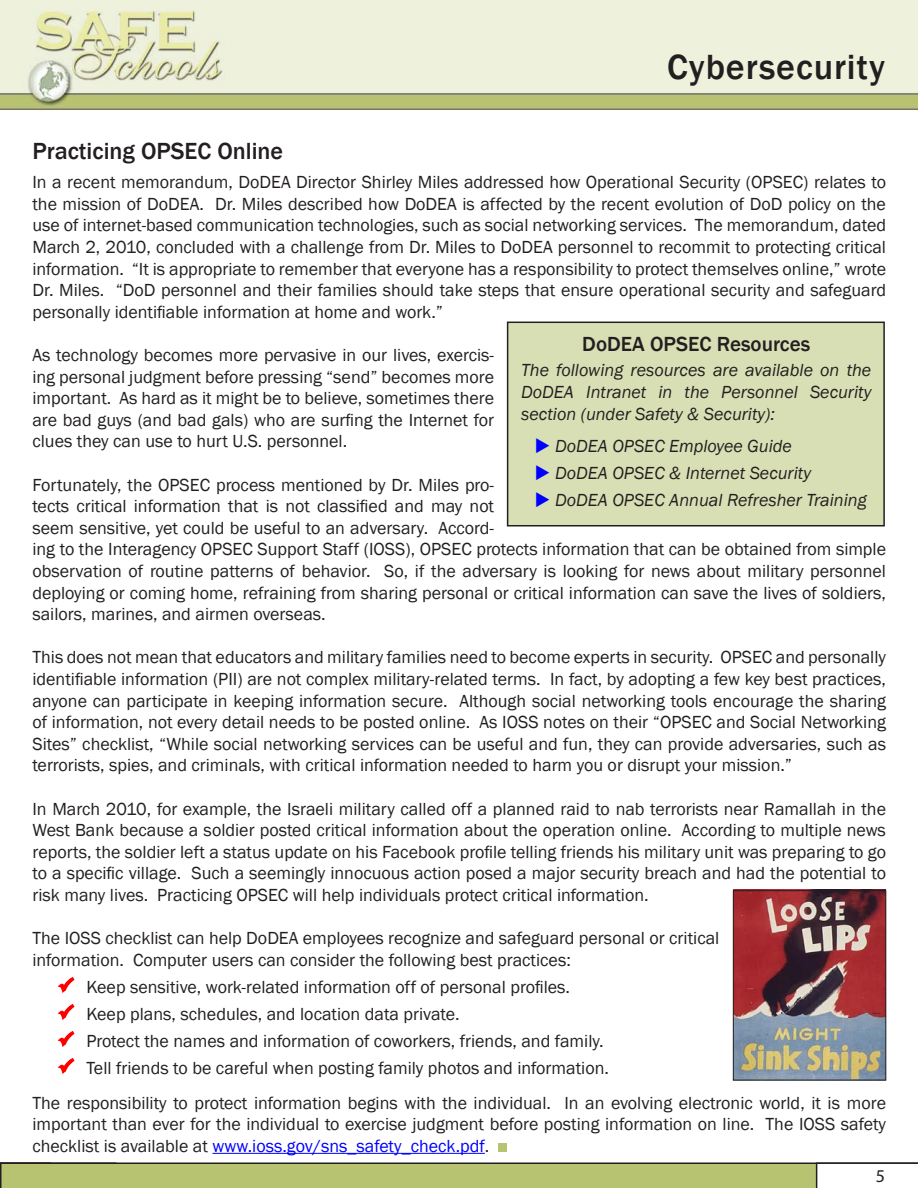
<style>
.page{position:relative;width:918px;height:1188px;background:#fff}
.page>*{position:absolute;margin:0;border:0;box-sizing:border-box;transform-origin:0 0}
.Page_Headers{font:500 36px "Franklin Gothic";letter-spacing:.025em;color:#231f20}
.Article_Title{font:500 24px "Franklin Gothic";color:#231f20}
.Picture_Caption{font:500 21px "Franklin Gothic";color:#231f20}
.Newsletter_body_text{font:18px/21.6px "Franklin Gothic";color:#231f20;text-align:justify}
.Text_Bullets{font:18px "Franklin Gothic";color:#231f20}
.Picture_Caption-2{font:italic 18px/21.6px "Franklin Gothic";color:#231f20;text-align:justify}
.Text_Bullets-2{font:italic 18px "Franklin Gothic";color:#231f20}
.t1{font:18px "Myriad Pro";color:#231f20}
.s1{color:#00f}
</style>
<div class="page">
<svg style="left:0;top:1162px;width:918px;height:26px;background:#b6bf7d"></svg>
<img style="left:0;top:0;width:918px;height:111px">
<hr style="left:213px;top:1153px;width:272px;height:1px;background:#00f">
<div style="left:498px;top:1143px;width:9px;height:9px;background:#b8c372"></div>
<div style="left:508px;top:322px;width:376px;height:204px;background:#d9dfb4"></div>
<div style="left:507px;top:322px;width:378px;height:204px;border:2px solid #231f20"></div>
<img style="left:735px;top:892px;width:149px;height:186px">
<div style="left:733px;top:890px;width:153px;height:190px;border:1px solid #231f20"></div>
<svg style="left:57px;top:977px;width:18px;height:97px"></svg>
<p class="Article_Title" style="left:32px;top:137px;width:252px">Practicing OPSEC Online</p>
<p class="Page_Headers" style="left:667px;top:45px;width:219px">Cybersecurity</p>
<p class="Newsletter_body_text" style="left:32px;top:172px;width:855px">In a recent memorandum, DoDEA Director Shirley Miles addressed how Operational Security (OPSEC) relates to the mission of DoDEA. Dr. Miles described how DoDEA is affected by the recent evolution of DoD policy on the use of internet-based communication technologies, such as social networking services. The memorandum, dated March 2, 2010, concluded with a challenge from Dr. Miles to DoDEA personnel to recommit to protecting critical information. “It is appropriate to remember that everyone has a responsibility to protect themselves online,” wrote Dr. Miles. “DoD personnel and their families should take steps that ensure operational security and safeguard personally identifiable information at home and work.”</p>
<p class="Newsletter_body_text" style="left:32px;top:344px;width:463px">As technology becomes more pervasive in our lives, exercis&shy;ing personal judgment before pressing “send” becomes more important. As hard as it might be to believe, sometimes there are bad guys (and bad gals) who are surfing the Internet for clues they can use to hurt U.S. personnel.</p>
<p class="Newsletter_body_text" style="left:32px;top:474px;width:855px;text-align:left">Fortunately, the OPSEC process mentioned by Dr. Miles pro-<br>tects critical information that is not classified and may not<br>seem sensitive, yet could be useful to an adversary. Accord-<br>ing to the Interagency OPSEC Support Staff (IOSS), OPSEC protects information that can be obtained from simple observation of routine patterns of behavior. So, if the adversary is looking for news about military personnel deploying or coming home, refraining from sharing personal or critical information can save the lives of soldiers, sailors, marines, and airmen overseas.</p>
<p class="Newsletter_body_text" style="left:32px;top:647px;width:855px">This does not mean that educators and military families need to become experts in security. OPSEC and personally identifiable information (PII) are not complex military-related terms. In fact, by adopting a few key best practices, anyone can participate in keeping information secure. Although social networking tools encourage the sharing of information, not every detail needs to be posted online. As IOSS notes on their “OPSEC and Social Networking Sites” checklist, “While social networking services can be useful and fun, they can provide adversaries, such as terrorists, spies, and criminals, with critical information needed to harm you or disrupt your mission.”</p>
<p class="Newsletter_body_text" style="left:32px;top:798px;width:855px">In March 2010, for example, the Israeli military called off a planned raid to nab terrorists near Ramallah in the West Bank because a soldier posted critical information about the operation online. According to multiple news reports, the soldier left a status update on his Facebook profile telling friends his military unit was preparing to go to a specific village. Such a seemingly innocuous action posed a major security breach and had the potential to risk many lives. Practicing OPSEC will help individuals protect critical information.</p>
<p class="Newsletter_body_text" style="left:32px;top:928px;width:689px">The IOSS checklist can help DoDEA employees recognize and safeguard personal or critical information. Computer users can consider the following best practices:</p>
<p class="Text_Bullets" style="left:86px;top:976px;width:485px">Keep sensitive, work-related information off of personal profiles.</p>
<p class="Text_Bullets" style="left:86px;top:1003px;width:375px">Keep plans, schedules, and location data private.</p>
<p class="Text_Bullets" style="left:86px;top:1030px;width:519px">Protect the names and information of coworkers, friends, and family.</p>
<p class="Text_Bullets" style="left:86px;top:1057px;width:524px">Tell friends to be careful when posting family photos and information.</p>
<p class="Newsletter_body_text" style="left:32px;top:1092px;width:855px">The responsibility to protect information begins with the individual. In an evolving electronic world, it is more important than ever for the individual to exercise judgment before posting information on line. The IOSS safety checklist is available at <span class="s1">www.ioss.gov/sns_safety_check.pdf</span>.</p>
<p class="Picture_Caption" style="left:582px;top:331px;width:229px">DoDEA OPSEC Resources</p>
<p class="Picture_Caption-2" style="left:521px;top:360px;width:352px">The following resources are available on the DoDEA Intranet in the Personnel Security section (under Safety &amp; Security):</p>
<p class="Text_Bullets-2" style="left:535px;top:435px;width:259px"><span class="s1">◆</span> DoDEA OPSEC Employee Guide</p>
<p class="Text_Bullets-2" style="left:535px;top:462px;width:278px"><span class="s1">◆</span> DoDEA OPSEC &amp; Internet Security</p>
<p class="Text_Bullets-2" style="left:535px;top:489px;width:334px"><span class="s1">◆</span> DoDEA OPSEC Annual Refresher Training</p>
<p class="t1" style="left:876px;top:1165px;width:11px">5</p>
</div>
